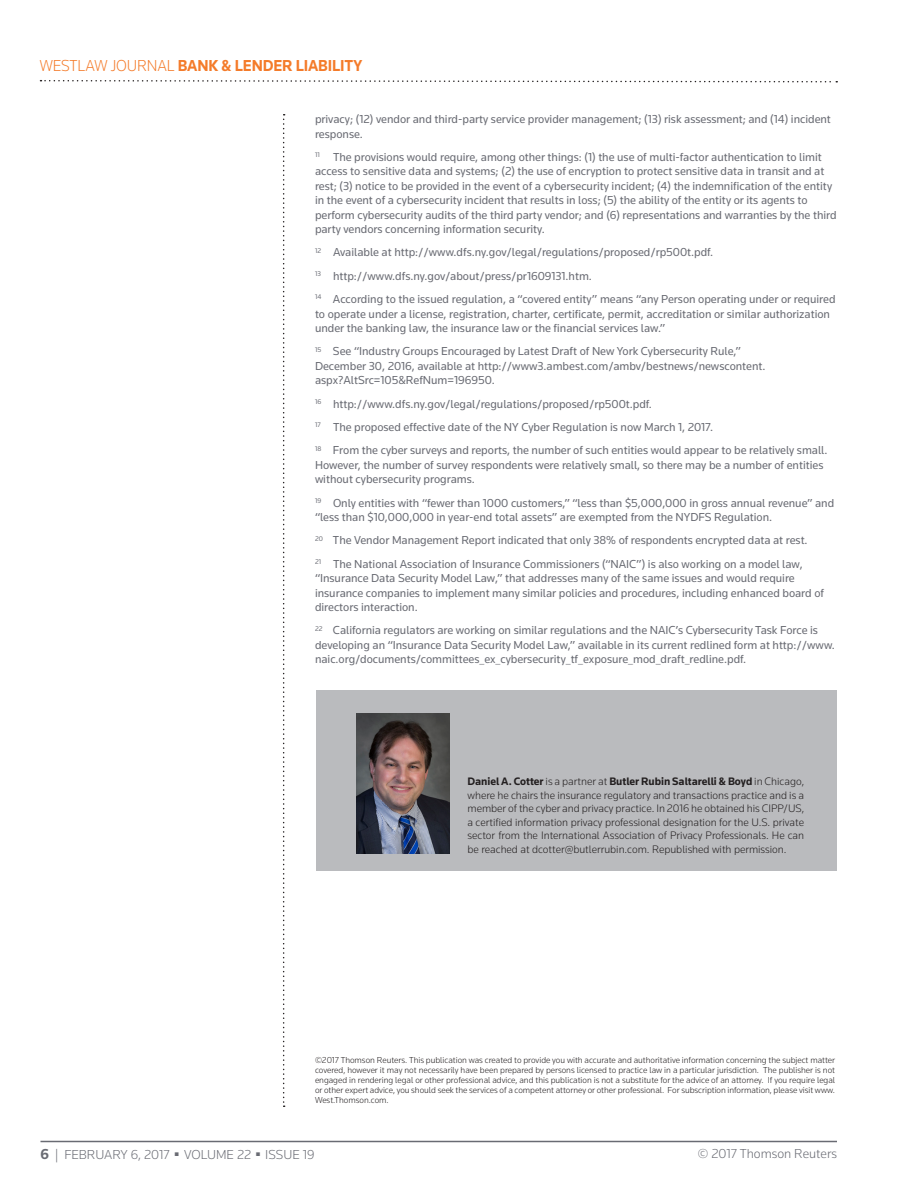
<style>
.page{position:relative;width:918px;height:1188px;background:#fff}
.page>*{position:absolute;margin:0;border:0;box-sizing:border-box;transform-origin:0 0}
.t1{font:700 16.5px "Knowledge";letter-spacing:-.01em;color:#f47b2a;scale:.95 1}
.t2{font:300 13.5px "Knowledge";color:#696b73}
.EN{font:12px/14.4px "Knowledge";color:#696b73}
.AB{font:300 11.25px/13.5px "Knowledge";color:#231f20;text-align:justify}
.t3{font:300 9px/9.9px "Knowledge";color:#231f20;text-align:justify}
.s1{font-weight:300}
.s2{font-weight:700}
.s3{font-weight:700;font-size:15px}
</style>
<div class="page">
<hr style="left:40px;top:1141px;width:797px;height:1px;background:#696b73">
<svg style="left:40px;top:80px;width:797px;height:3px"></svg>
<svg style="left:283px;top:114px;width:2px;height:993px"></svg>
<div style="left:316px;top:690px;width:520px;height:181px;background:#babbbe"></div>
<img style="left:356px;top:714px;width:93px;height:139px">
<h1 class="t1" style="left:40px;top:56px;width:341px"><span class="s1">WESTLAW JOURNAL</span> BANK &amp; LENDER LIABILITY</h1>
<p class="EN" style="left:315px;top:112px;width:517px">privacy; (12) vendor and third-party service provider management; (13) risk assessment; and (14) incident response.</p>
<p class="EN" style="left:315px;top:150px;width:523px"><sup>11</sup> The provisions would require, among other things: (1) the use of multi-factor authentication to limit access to sensitive data and systems; (2) the use of encryption to protect sensitive data in transit and at rest; (3) notice to be provided in the event of a cybersecurity incident; (4) the indemnification of the entity in the event of a cybersecurity incident that results in loss; (5) the ability of the entity or its agents to perform cybersecurity audits of the third party vendor; and (6) representations and warranties by the third party vendors concerning information security.</p>
<p class="EN" style="left:315px;top:245px;width:400px"><sup>12</sup> Available at http://www.dfs.ny.gov/legal/regulations/proposed/rp500t.pdf.</p>
<p class="EN" style="left:315px;top:268px;width:278px"><sup>13</sup> http://www.dfs.ny.gov/about/press/pr1609131.htm.</p>
<p class="EN" style="left:315px;top:292px;width:522px"><sup>14</sup> According to the issued regulation, a “covered entity” means “any Person operating under or required to operate under a license, registration, charter, certificate, permit, accreditation or similar authorization under the banking law, the insurance law or the financial services law.”</p>
<p class="EN" style="left:315px;top:344px;width:452px"><sup>15</sup> See “Industry Groups Encouraged by Latest Draft of New York Cybersecurity Rule,”<br>December 30, 2016, available at http://www3.ambest.com/ambv/bestnews/newscontent. aspx?AltSrc=105&amp;RefNum=196950.</p>
<p class="EN" style="left:315px;top:396px;width:338px"><sup>16</sup> http://www.dfs.ny.gov/legal/regulations/proposed/rp500t.pdf.</p>
<p class="EN" style="left:315px;top:420px;width:400px"><sup>17</sup> The proposed effective date of the NY Cyber Regulation is now March 1, 2017.</p>
<p class="EN" style="left:315px;top:443px;width:514px"><sup>18</sup> From the cyber surveys and reports, the number of such entities would appear to be relatively small.<br>However, the number of survey respondents were relatively small, so there may be a number of entities without cybersecurity programs.</p>
<p class="EN" style="left:315px;top:495px;width:521px"><sup>19</sup> Only entities with “fewer than 1000 customers,” “less than $5,000,000 in gross annual revenue” and “less than $10,000,000 in year-end total assets” are exempted from the NYDFS Regulation.</p>
<p class="EN" style="left:315px;top:533px;width:494px"><sup>20</sup> The Vendor Management Report indicated that only 38% of respondents encrypted data at rest.</p>
<p class="EN" style="left:315px;top:556px;width:511px"><sup>21</sup> The National Association of Insurance Commissioners (“NAIC”) is also working on a model law, “Insurance Data Security Model Law,” that addresses many of the same issues and would require insurance companies to implement many similar policies and procedures, including enhanced board of directors interaction.</p>
<p class="EN" style="left:315px;top:623px;width:521px"><sup>22</sup> California regulators are working on similar regulations and the NAIC’s Cybersecurity Task Force is developing an “Insurance Data Security Model Law,” available in its current redlined form at http://www. naic.org/documents/committees_ex_cybersecurity_tf_exposure_mod_draft_redline.pdf.</p>
<p class="AB" style="left:468px;top:775px;width:338px"><span class="s2">Daniel A. Cotter</span> is a partner at <span class="s2">Butler Rubin Saltarelli &amp; Boyd</span> in Chicago, where he chairs the insurance regulatory and transactions practice and is a member of the cyber and privacy practice. In 2016 he obtained his CIPP/US, a certified information privacy professional designation for the U.S. private sector from the International Association of Privacy Professionals. He can be reached at dcotter@butlerrubin.com. Republished with permission.</p>
<p class="t3" style="left:315px;top:1055px;width:522px">©2017 Thomson Reuters. This publication was created to provide you with accurate and authoritative information concerning the subject matter covered, however it may not necessarily have been prepared by persons licensed to practice law in a particular jurisdiction. The publisher is not engaged in rendering legal or other professional advice, and this publication is not a substitute for the advice of an attorney. If you require legal or other expert advice, you should seek the services of a competent attorney or other professional. For subscription information, please visit www.<br>West.Thomson.com.</p>
<p class="t2" style="left:40px;top:1146px;width:276px"><span class="s3">6</span> | FEBRUARY 6, 2017 ■ VOLUME 22 ■ ISSUE 19</p>
<p class="t2" style="left:698px;top:1145px;width:141px">© 2017 Thomson Reuters</p>
</div>
